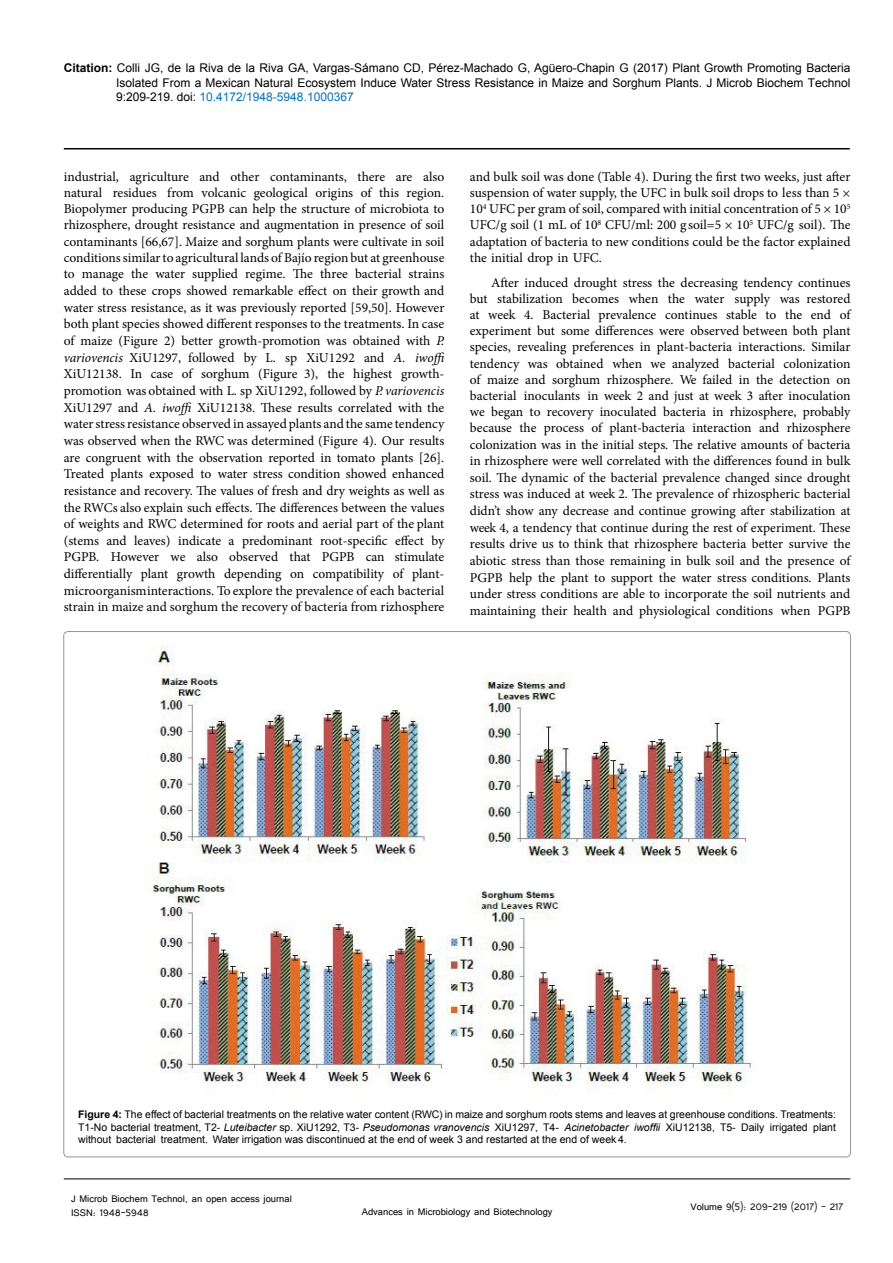
<style>
.page{position:relative;width:893px;height:1263px;background:#fff}
.page>*{position:absolute;margin:0;border:0;box-sizing:border-box;transform-origin:0 0}
.List_Paragraph{font:13.5px/16.5px "Minion Pro";color:#000;text-align:justify}
.t1{font:12px/14.4px "Arial";color:#000;text-align:justify}
.t2{font:12px/14.4px "Tunga";color:#000}
.List_Paragraph-2{font:10.5px/12.6px "Arial";color:#000;text-align:justify}
.s1{font-weight:700}
.s2{color:#0072bc}
.s3{font-style:italic}
</style>
<div class="page">
<hr style="left:64px;top:148px;width:786px;height:1px;background:#000">
<hr style="left:64px;top:1179px;width:786px;height:1px;background:#000">
<img style="left:150px;top:645px;width:601px;height:443px">
<p class="t1" style="left:116px;top:61px;width:736px;text-indent:-52px"><span class="s1">Citation:</span> Colli JG, de la Riva de la Riva GA, Vargas-Sámano CD, Pérez-Machado G, Agüero-Chapin G (2017) Plant Growth Promoting Bacteria Isolated From a Mexican Natural Ecosystem Induce Water Stress Resistance in Maize and Sorghum Plants. J Microb Biochem Technol 9:209-219. doi: <span class="s2">10.4172/1948-5948.1000367</span></p>
<p class="List_Paragraph" style="left:64px;top:168px;width:384px;text-align:left">industrial, agriculture and other contaminants, there are also natural residues from volcanic geological origins of this region.<br>Biopolymer producing PGPB can help the structure of microbiota to rhizosphere, drought resistance and augmentation in presence of soil contaminants [66,67]. Maize and sorghum plants were cultivate in soil conditions similar to agricultural lands of Bajío region but at greenhouse to manage the water supplied regime. The three bacterial strains added to these crops showed remarkable effect on their growth and water stress resistance, as it was previously reported [59,50]. However both plant species showed different responses to the treatments. In case of maize (Figure 2) better growth-promotion was obtained with <span class="s3">P. variovencis</span> XiU1297, followed by L. sp XiU1292 and <span class="s3">A. iwoffi </span>XiU12138. In case of sorghum (Figure 3), the highest growth&shy;promotion was obtained with L. sp XiU1292, followed by <span class="s3">P. variovencis </span>XiU1297 and <span class="s3">A. iwoffi</span> XiU12138. These results correlated with the water stress resistance observed in assayed plants and the same tendency was observed when the RWC was determined (Figure 4). Our results are congruent with the observation reported in tomato plants [26].<br>Treated plants exposed to water stress condition showed enhanced resistance and recovery. The values of fresh and dry weights as well as the RWCs also explain such effects. The differences between the values of weights and RWC determined for roots and aerial part of the plant (stems and leaves) indicate a predominant root-specific effect by PGPB. However we also observed that PGPB can stimulate differentially plant growth depending on compatibility of plant&shy;microorganism interactions. To explore the prevalence of each bacterial strain in maize and sorghum the recovery of bacteria from rizhosphere</p>
<p class="List_Paragraph" style="left:470px;top:168px;width:382px">and bulk soil was done (Table 4). During the first two weeks, just after suspension of water supply, the UFC in bulk soil drops to less than 5 × 10<sup>4</sup> UFC per gram of soil, compared with initial concentration of 5 × 10<sup>5<br></sup>UFC/g soil (1 mL of 10<sup>8</sup> CFU/ml: 200 g soil=5 × 10<sup>5</sup> UFC/g soil). The adaptation of bacteria to new conditions could be the factor explained the initial drop in UFC.</p>
<p class="List_Paragraph" style="left:470px;top:274px;width:382px;text-indent:21px">After induced drought stress the decreasing tendency continues but stabilization becomes when the water supply was restored at week 4. Bacterial prevalence continues stable to the end of experiment but some differences were observed between both plant species, revealing preferences in plant-bacteria interactions. Similar tendency was obtained when we analyzed bacterial colonization of maize and sorghum rhizosphere. We failed in the detection on bacterial inoculants in week 2 and just at week 3 after inoculation we began to recovery inoculated bacteria in rhizosphere, probably because the process of plant-bacteria interaction and rhizosphere colonization was in the initial steps. The relative amounts of bacteria in rhizosphere were well correlated with the differences found in bulk soil. The dynamic of the bacterial prevalence changed since drought stress was induced at week 2. The prevalence of rhizospheric bacterial didn’t show any decrease and continue growing after stabilization at week 4, a tendency that continue during the rest of experiment. These results drive us to think that rhizosphere bacteria better survive the abiotic stress than those remaining in bulk soil and the presence of PGPB help the plant to support the water stress conditions. Plants under stress conditions are able to incorporate the soil nutrients and maintaining their health and physiological conditions when PGPB</p>
<p class="List_Paragraph-2" style="left:78px;top:1108px;width:759px"><span class="s1">Figure 4:</span> The effect of bacterial treatments on the relative water content (RWC) in maize and sorghum roots stems and leaves at greenhouse conditions. Treatments:<br>T1-No bacterial treatment, T2- <span class="s3">Luteibacter</span> sp. XiU1292, T3- <span class="s3">Pseudomonas vranovencis</span> XiU1297, T4- <span class="s3">Acinetobacter iwoffii</span> XiU12138, T5- Daily irrigated plant without bacterial treatment. Water irrigation was discontinued at the end of week 3 and restarted at the end of week 4.</p>
<p class="t2" style="left:71px;top:1190px;width:222px">J Microb Biochem Technol, an open access journal<br>ISSN: 1948-5948</p>
<p class="t2" style="left:362px;top:1204px;width:192px">Advances in Microbiology and Biotechnology</p>
<p class="t2" style="left:690px;top:1199px;width:154px">Volume 9(5): 209-219 (2017) - 217</p>
</div>
